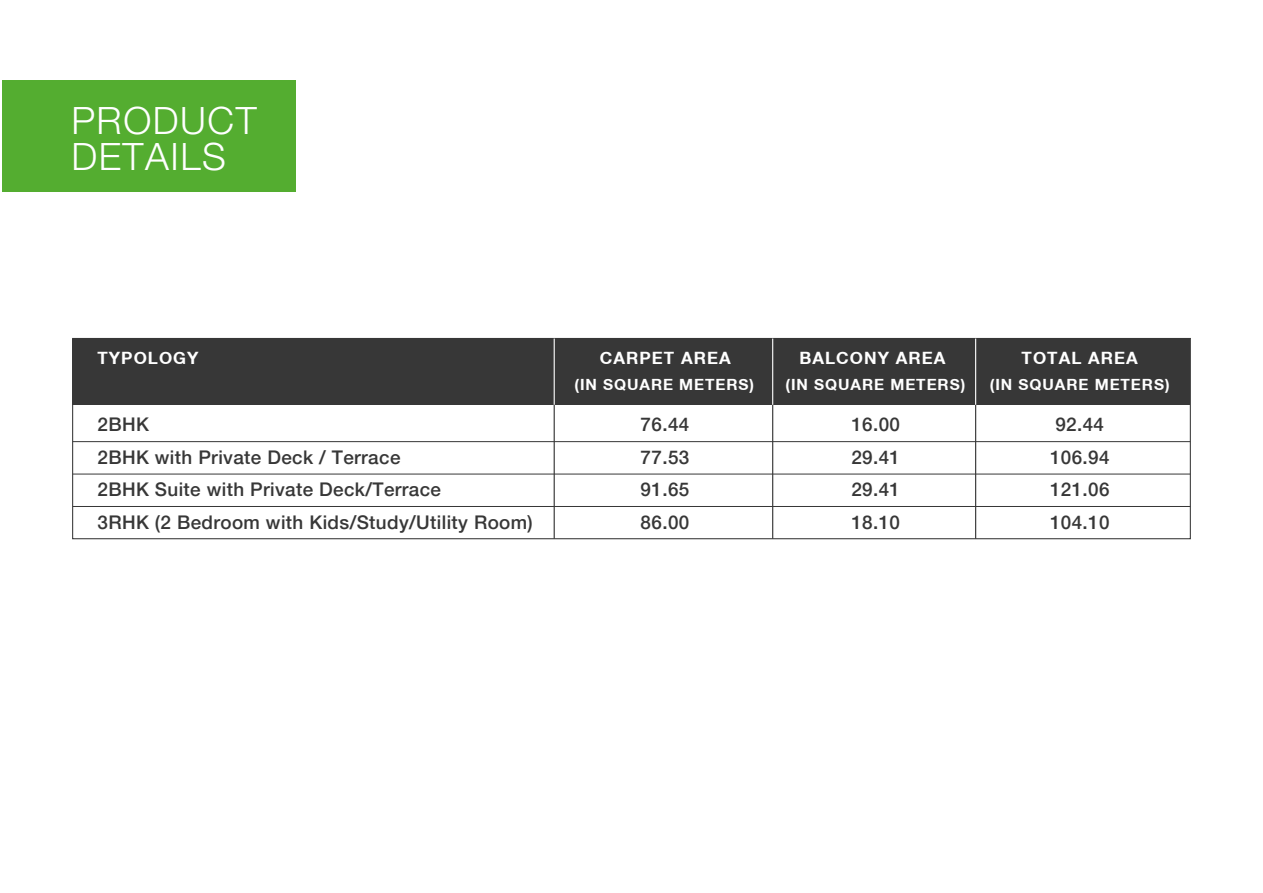
<style>
.page{position:relative;width:1263px;height:893px;background:#fff}
.page>*{position:absolute;margin:0;border:0;box-sizing:border-box;transform-origin:0 0}
.t1{font:300 37.8px/36.3px "Helvetica Neue LT Std";letter-spacing:.04em;color:#fff}
.t2{font:500 18.75px "Helvetica Neue LT";letter-spacing:.02em;color:#373737}
.t3{font:700 16.95px "Helvetica Neue CE";letter-spacing:.06em;color:#fff}
.t4{font:700 15.45px "Helvetica Neue CE";letter-spacing:.06em;color:#fff}
</style>
<div class="page">
<div style="left:73px;top:339px;width:1117px;height:66px;background:#373737"></div>
<div style="left:72px;top:338px;width:1119px;height:201px;border:1px solid #373737"></div>
<hr style="left:73px;top:441px;width:1117px;height:1px;background:#373737">
<hr style="left:73px;top:474px;width:1117px;height:1px;background:#373737">
<hr style="left:73px;top:506px;width:1117px;height:1px;background:#373737">
<hr style="left:554px;top:339px;width:1px;height:200px;background:#373737">
<hr style="left:554px;top:339px;width:1px;height:66px;background:#fff">
<hr style="left:772px;top:339px;width:1px;height:200px;background:#373737">
<hr style="left:772px;top:339px;width:1px;height:66px;background:#fff">
<hr style="left:975px;top:339px;width:1px;height:200px;background:#373737">
<hr style="left:975px;top:339px;width:1px;height:66px;background:#fff">
<div style="left:2px;top:80px;width:294px;height:112px;background:#54ad30"></div>
<h1 class="t1" style="left:71px;top:101px;width:187px">PRODUCT<br>DETAILS</h1>
<p class="t3" style="left:98px;top:347px;width:103px">TYPOLOGY</p>
<p class="t3" style="left:600px;top:347px;width:132px">CARPET AREA</p>
<p class="t3" style="left:799px;top:347px;width:148px">BALCONY AREA</p>
<p class="t3" style="left:1021px;top:347px;width:118px">TOTAL AREA</p>
<p class="t4" style="left:574px;top:375px;width:181px">(IN SQUARE METERS)</p>
<p class="t4" style="left:786px;top:375px;width:181px">(IN SQUARE METERS)</p>
<p class="t4" style="left:990px;top:375px;width:181px">(IN SQUARE METERS)</p>
<p class="t2" style="left:98px;top:413px;width:53px">2BHK</p>
<p class="t2" style="left:641px;top:413px;width:50px">76.44</p>
<p class="t2" style="left:851px;top:413px;width:50px">16.00</p>
<p class="t2" style="left:1055px;top:413px;width:50px">92.44</p>
<p class="t2" style="left:98px;top:446px;width:304px">2BHK with Private Deck / Terrace</p>
<p class="t2" style="left:641px;top:446px;width:50px">77.53</p>
<p class="t2" style="left:851px;top:446px;width:50px">29.41</p>
<p class="t2" style="left:1050px;top:446px;width:61px">106.94</p>
<p class="t2" style="left:98px;top:478px;width:345px">2BHK Suite with Private Deck/Terrace</p>
<p class="t2" style="left:641px;top:478px;width:50px">91.65</p>
<p class="t2" style="left:851px;top:478px;width:50px">29.41</p>
<p class="t2" style="left:1050px;top:478px;width:61px">121.06</p>
<p class="t2" style="left:98px;top:511px;width:437px">3RHK (2 Bedroom with Kids/Study/Utility Room)</p>
<p class="t2" style="left:641px;top:511px;width:50px">86.00</p>
<p class="t2" style="left:851px;top:511px;width:50px">18.10</p>
<p class="t2" style="left:1050px;top:511px;width:61px">104.10</p>
</div>
